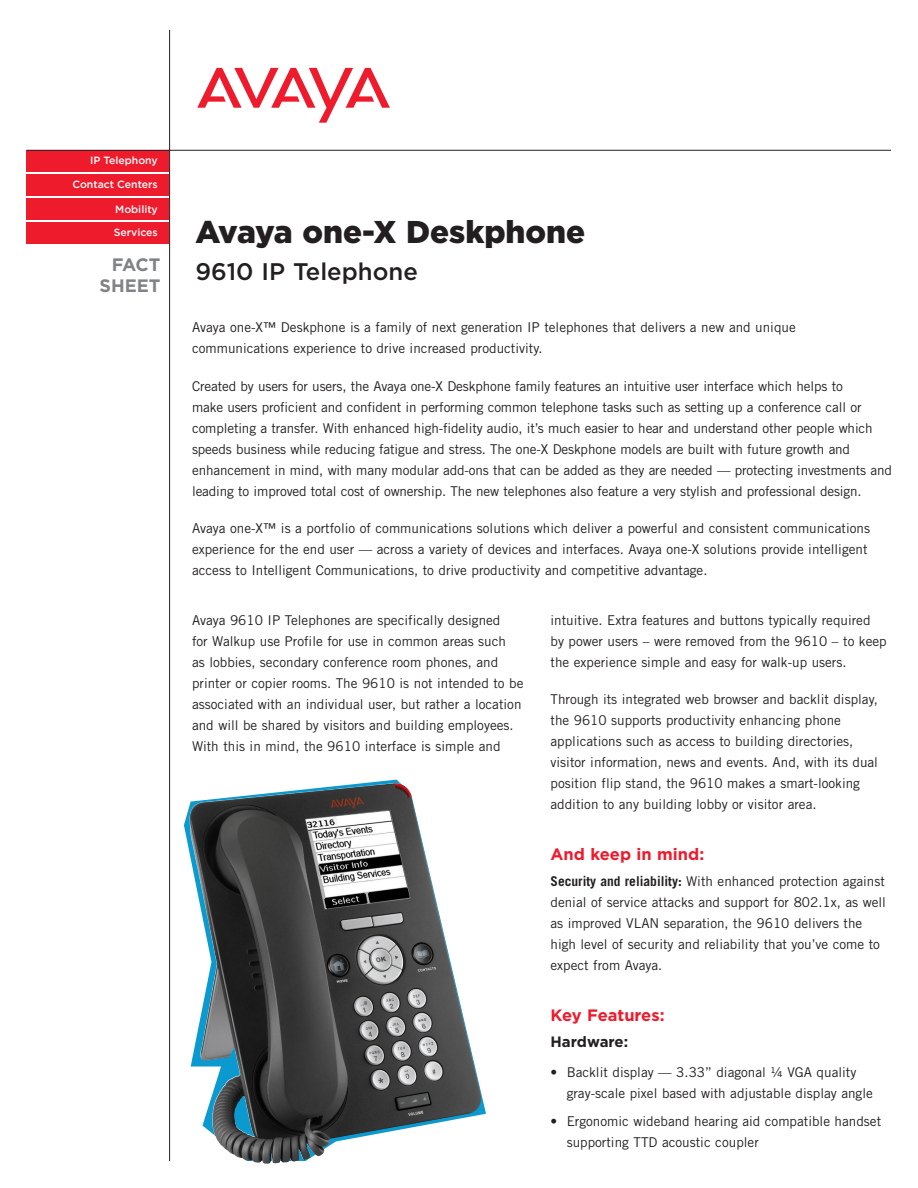
<style>
.page{position:relative;width:918px;height:1188px;background:#fff}
.page>*{position:absolute;margin:0;border:0;box-sizing:border-box;transform-origin:0 0}
.fact_sheet_title{font:900 31.5px "Gotham";color:#231f20}
.fact_sheet_title-2{font:500 24px "Gotham";color:#231f20}
.collateral_type{font:700 18px/21px "Gotham";color:#808285;text-align:right}
.sub_head_PMS_485_cmy{font:700 16.5px "Gotham";color:#ee1b2c}
.second_subhead{font:700 15px "Gotham";color:#231f20}
.body_copy{font:13.5px/21px "Trade Gothic";color:#231f20}
.bullets_in_body{font:13.5px/21px "Trade Gothic";color:#231f20}
.t1{font:500 10.5px/23.1px "Gotham";color:#fff}
.s1{font-weight:700}
</style>
<div class="page">
<svg style="left:197px;top:68px;width:193px;height:54px"></svg>
<div style="left:27px;top:150px;width:142px;height:22px;background:#ee1b2c"></div>
<div style="left:27px;top:174px;width:142px;height:22px;background:#ee1b2c"></div>
<div style="left:27px;top:198px;width:142px;height:22px;background:#ee1b2c"></div>
<div style="left:27px;top:222px;width:142px;height:22px;background:#ee1b2c"></div>
<hr style="left:27px;top:150px;width:864px;height:1px;background:#231f20">
<hr style="left:169px;top:30px;width:1px;height:1131px;background:#231f20">
<img style="left:189px;top:783px;width:295px;height:381px">
<p class="t1" style="left:90px;top:149px;width:69px">IP Telephony</p>
<p class="t1" style="left:72px;top:173px;width:87px">Contact Centers</p>
<p class="t1" style="left:114px;top:197px;width:46px">Mobility<br>Services</p>
<p class="collateral_type" style="left:100px;top:254px;width:62px">FACT<br>SHEET</p>
<p class="fact_sheet_title" style="left:196px;top:213px;width:391px">Avaya one-X Deskphone</p>
<p class="fact_sheet_title-2" style="left:196px;top:258px;width:224px">9610 IP Telephone</p>
<p class="body_copy" style="left:192px;top:317px;width:605px">Avaya one-X™ Deskphone is a family of next generation IP telephones that delivers a new and unique communications experience to drive increased productivity.</p>
<p class="body_copy" style="left:192px;top:375px;width:701px">Created by users for users, the Avaya one-X Deskphone family features an intuitive user interface which helps to<br>make users proficient and confident in performing common telephone tasks such as setting up a conference call or completing a transfer. With enhanced high-fidelity audio, it’s much easier to hear and understand other people which speeds business while reducing fatigue and stress. The one-X Deskphone models are built with future growth and enhancement in mind, with many modular add-ons that can be added as they are needed — protecting investments and leading to improved total cost of ownership. The new telephones also feature a very stylish and professional design.</p>
<p class="body_copy" style="left:192px;top:517px;width:679px">Avaya one-X™ is a portfolio of communications solutions which deliver a powerful and consistent communications experience for the end user — across a variety of devices and interfaces. Avaya one-X solutions provide intelligent access to Intelligent Communications, to drive productivity and competitive advantage.</p>
<p class="body_copy" style="left:192px;top:609px;width:333px">Avaya 9610 IP Telephones are specifically designed<br>for Walkup use Profile for use in common areas such<br>as lobbies, secondary conference room phones, and printer or copier rooms. The 9610 is not intended to be associated with an individual user, but rather a location and will be shared by visitors and building employees.<br>With this in mind, the 9610 interface is simple and</p>
<p class="body_copy" style="left:551px;top:609px;width:338px">intuitive. Extra features and buttons typically required by power users – were removed from the 9610 – to keep the experience simple and easy for walk-up users.</p>
<p class="body_copy" style="left:551px;top:688px;width:329px">Through its integrated web browser and backlit display, the 9610 supports productivity enhancing phone applications such as access to building directories, visitor information, news and events. And, with its dual position flip stand, the 9610 makes a smart-looking addition to any building lobby or visitor area.</p>
<p class="sub_head_PMS_485_cmy" style="left:551px;top:844px;width:155px">And keep in mind:</p>
<p class="body_copy" style="left:551px;top:871px;width:337px"><span class="s1">Security and reliability:</span> With enhanced protection against denial of service attacks and support for 802.1x, as well as improved VLAN separation, the 9610 delivers the high level of security and reliability that you’ve come to expect from Avaya.</p>
<p class="sub_head_PMS_485_cmy" style="left:551px;top:1005px;width:116px">Key Features:</p>
<p class="second_subhead" style="left:551px;top:1033px;width:79px">Hardware:</p>
<p class="bullets_in_body" style="left:567px;top:1061px;width:308px;text-indent:-16px">• Backlit display — 3.33” diagonal ¼ VGA quality gray-scale pixel based with adjustable display angle</p>
<p class="bullets_in_body" style="left:567px;top:1111px;width:316px;text-indent:-16px">• Ergonomic wideband hearing aid compatible handset supporting TTD acoustic coupler</p>
</div>
